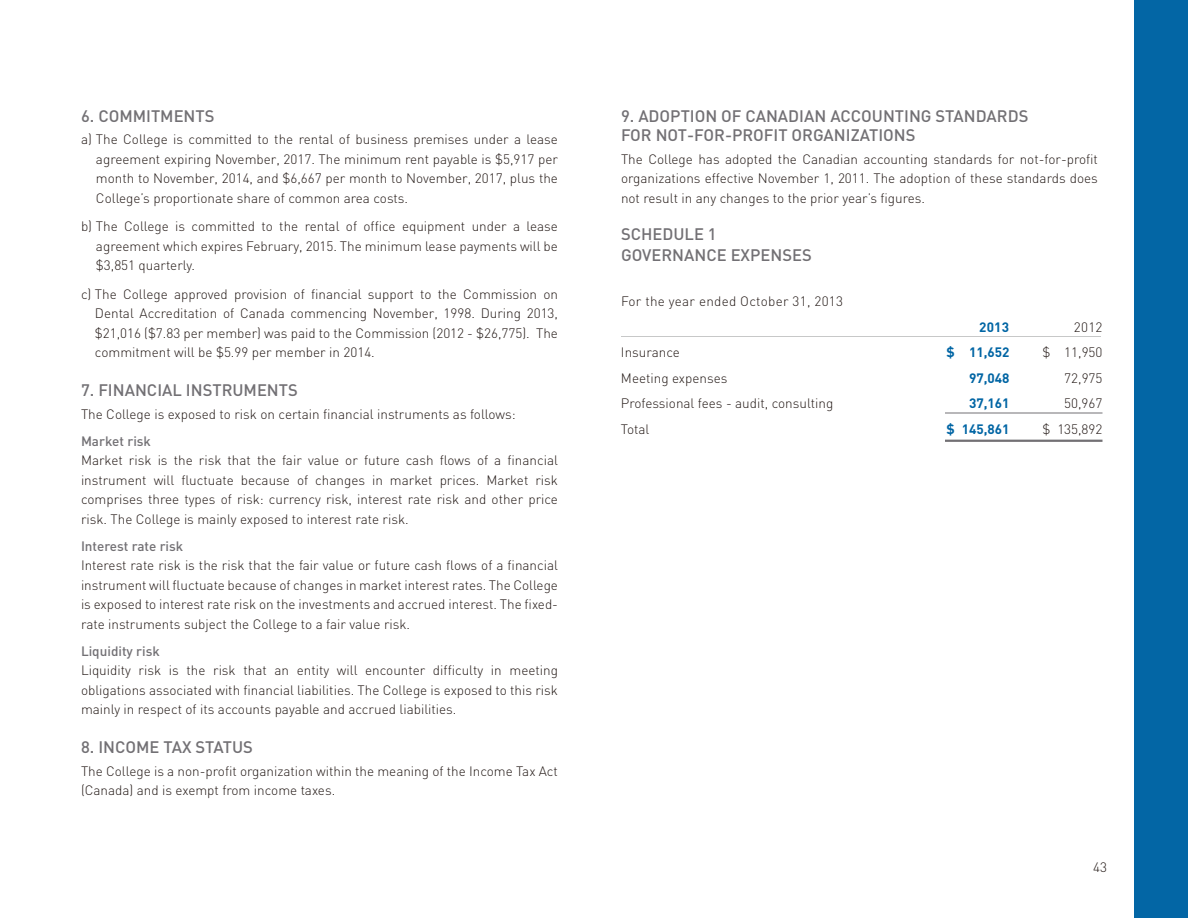
<style>
.page{position:relative;width:1188px;height:918px;background:#fff}
.page>*{position:absolute;margin:0;border:0;box-sizing:border-box;transform-origin:0 0}
.t1{font:500 16.5px/19.5px "DIN";color:#727074}
.t2{font:300 13.5px/19.5px "DIN";color:#231916;text-align:justify}
.t3{font:500 13.5px "DIN";color:#727074}
.t4{font:700 13.5px "DIN";color:#0065a4}
.t5{font:300 13.5px "DIN";letter-spacing:.02em;color:#231916}
</style>
<div class="page">
<div style="left:1134px;top:0;width:54px;height:918px;background:#0065a4"></div>
<hr style="left:621px;top:336px;width:480px;height:1px;background:#c7c8c8">
<hr style="left:945px;top:413px;width:157px;height:1px;background:#727074">
<hr style="left:945px;top:440px;width:157px;height:2px;background:#727074">
<p class="t1" style="left:81px;top:105px;width:135px">6. COMMITMENTS</p>
<p class="t2" style="left:96px;top:129px;width:464px;text-indent:-15px">a) The College is committed to the rental of business premises under a lease agreement expiring November, 2017. The minimum rent payable is $5,917 per month to November, 2014, and $6,667 per month to November, 2017, plus the College’s proportionate share of common area costs.</p>
<p class="t2" style="left:96px;top:216px;width:463px;text-indent:-15px">b) The College is committed to the rental of office equipment under a lease agreement which expires February, 2015. The minimum lease payments will be $3,851 quarterly.</p>
<p class="t2" style="left:95px;top:284px;width:465px;text-indent:-14px">c) The College approved provision of financial support to the Commission on Dental Accreditation of Canada commencing November, 1998. During 2013, $21,016 ($7.83 per member) was paid to the Commission (2012 - $26,775). The commitment will be $5.99 per member in 2014.</p>
<p class="t1" style="left:81px;top:380px;width:218px">7. FINANCIAL INSTRU MENTS</p>
<p class="t2" style="left:81px;top:404px;width:436px">The College is exposed to risk on certain financial instruments as follows:</p>
<p class="t3" style="left:81px;top:432px;width:72px">Market risk</p>
<p class="t2" style="left:81px;top:450px;width:479px">Market risk is the risk that the fair value or future cash flows of a financial instrument will fluctuate because of changes in market prices. Market risk comprises three types of risk: currency risk, interest rate risk and other price risk. The College is mainly exposed to interest rate risk.</p>
<p class="t3" style="left:81px;top:537px;width:104px">Interest rate risk</p>
<p class="t2" style="left:81px;top:555px;width:479px">Interest rate risk is the risk that the fair value or future cash flows of a financial instrument will fluctuate because of changes in market interest rates. The College is exposed to interest rate risk on the investments and accrued interest. The fixed&shy;rate instruments subject the College to a fair value risk.</p>
<p class="t3" style="left:81px;top:642px;width:80px">Liquidity risk</p>
<p class="t2" style="left:81px;top:660px;width:479px">Liquidity risk is the risk that an entity will encounter difficulty in meeting obligations associated with financial liabilities. The College is exposed to this risk mainly in respect of its accounts payable and accrued liabilities.</p>
<p class="t1" style="left:81px;top:737px;width:173px">8. INCOME TAX STATUS</p>
<p class="t2" style="left:81px;top:761px;width:479px">The College is a non-profit organization within the meaning of the Income Tax Act (Canada) and is exempt from income taxes.</p>
<p class="t1" style="left:621px;top:105px;width:409px">9. ADOPTION OF CANADIAN ACCOU NTING STANDARDS<br>FOR NOT-FOR-PROFIT ORGANIZATIONS</p>
<p class="t2" style="left:621px;top:149px;width:478px">The College has adopted the Canadian accounting standards for not-for-profit organizations effective November 1, 2011. The adoption of these standards does not result in any changes to the prior year’s figures.</p>
<p class="t1" style="left:621px;top:223px;width:192px;line-height:21px">SCHEDULE 1<br>GOVERNANCE EXPENSES</p>
<p class="t5" style="left:621px;top:293px;width:224px">For the year ended October 31, 2013</p>
<p class="t4" style="left:979px;top:318px;width:32px">2013</p>
<p class="t2" style="left:1074px;top:317px;width:30px">2012</p>
<p class="t2" style="left:621px;top:342px;width:60px">Insurance</p>
<p class="t4" style="left:946px;top:343px;width:65px">$ 11,652</p>
<p class="t2" style="left:1042px;top:342px;width:61px">$ 11,950</p>
<p class="t2" style="left:621px;top:368px;width:108px">Meeting expenses</p>
<p class="t4" style="left:969px;top:369px;width:42px">97,048</p>
<p class="t2" style="left:1064px;top:368px;width:40px">72,975</p>
<p class="t2" style="left:621px;top:393px;width:214px">Professional fees - audit, consulting</p>
<p class="t4" style="left:969px;top:394px;width:42px">37,161</p>
<p class="t2" style="left:1064px;top:393px;width:40px">50,967</p>
<p class="t2" style="left:621px;top:419px;width:30px">Total</p>
<p class="t4" style="left:946px;top:420px;width:65px">$ 145,861</p>
<p class="t2" style="left:1042px;top:419px;width:61px">$ 135,892</p>
<p class="t2" style="left:1093px;top:858px;width:15px">43</p>
</div>
